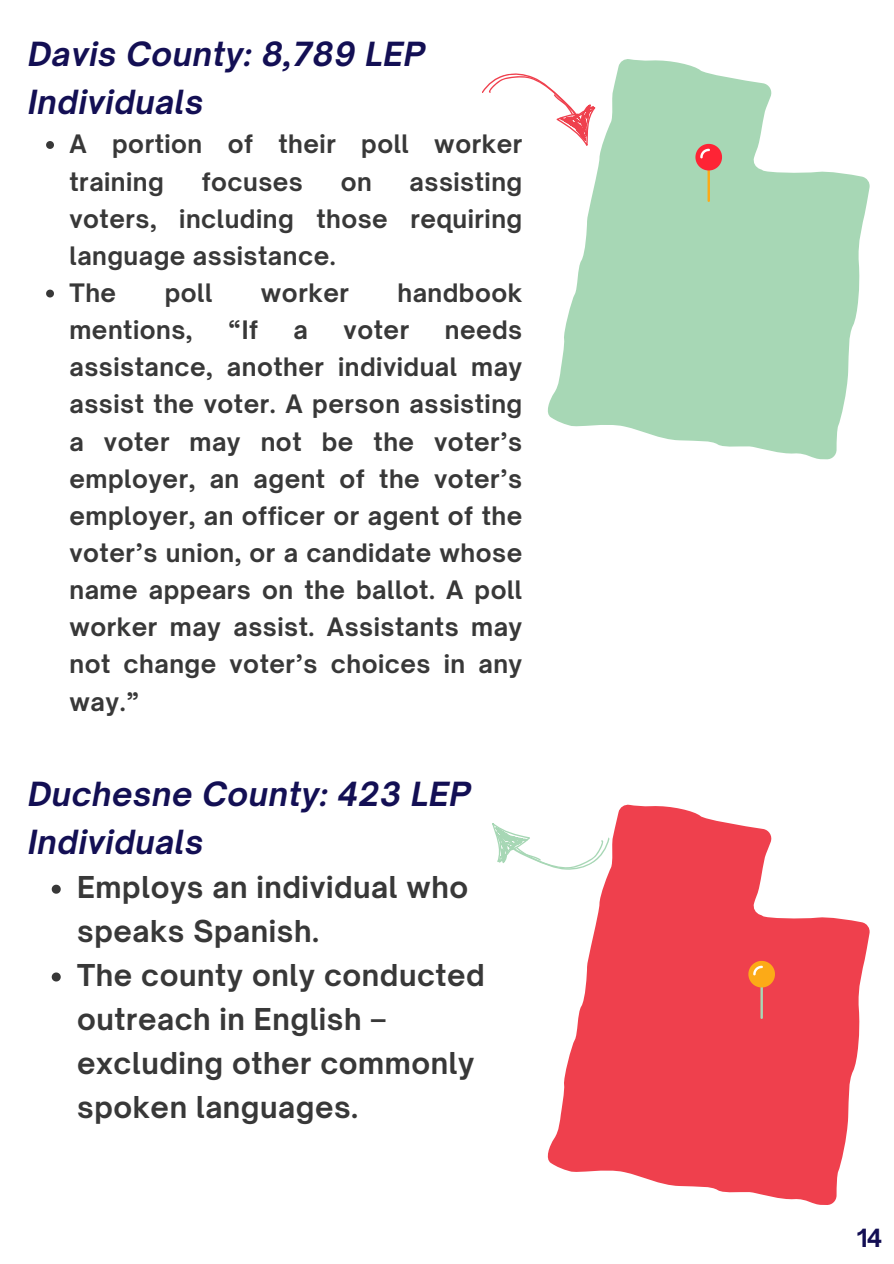
<style>
.page{position:relative;width:894px;height:1264px;background:#fff}
.page>*{position:absolute;margin:0;border:0;box-sizing:border-box;transform-origin:0 0}
.t1{font:italic 700 31.8px/48.3px "Open Sauce One";letter-spacing:.02em;color:#130f54}
.t2{font:700 28.8px/43.8px "Open Sauce One";letter-spacing:.02em;color:#383838}
.t3{font:700 24.3px/37.2px "Open Sauce One";letter-spacing:.02em;color:#383838;text-align:justify}
.t4{font:700 24px "Open Sauce One";color:#130f54}
</style>
<div class="page">
<svg style="left:547px;top:59px;width:322px;height:400px;fill:#a7d7b5"></svg>
<svg style="left:695px;top:144px;width:26px;height:58px;background:#ca9882"></svg>
<svg style="left:547px;top:804px;width:322px;height:400px;fill:#ef404d"></svg>
<svg style="left:748px;top:960px;width:26px;height:58px;background:#f06f43"></svg>
<svg style="left:482px;top:62px;width:120px;height:89px"></svg>
<svg style="left:46px;top:141px;width:8px;height:8px"></svg>
<svg style="left:46px;top:289px;width:8px;height:8px"></svg>
<svg style="left:52px;top:884px;width:9px;height:9px"></svg>
<svg style="left:52px;top:972px;width:9px;height:9px"></svg>
<svg style="left:492px;top:804px;width:124px;height:91px"></svg>
<h1 class="t1" style="left:28px;top:29px;width:398px">Davis County: 8,789 LEP<br>Individuals</h1>
<p class="t3" style="left:69px;top:125px;width:454px">A portion of their poll worker training</p>
<p class="t3" style="left:69px;top:163px;width:454px;text-indent:340px">assisting voters, including those requiring language assistance.</p>
<p class="t3" style="left:69px;top:274px;width:48px">The</p>
<p class="t3" style="left:165px;top:274px;width:49px">poll</p>
<p class="t3" style="left:261px;top:274px;width:89px">worker</p>
<p class="t3" style="left:397px;top:274px;width:126px">handbook</p>
<p class="t3" style="left:69px;top:311px;width:125px">mentions,</p>
<p class="t3" style="left:228px;top:311px;width:31px">“If</p>
<p class="t3" style="left:293px;top:311px;width:16px">a</p>
<p class="t3" style="left:343px;top:311px;width:67px">voter</p>
<p class="t3" style="left:202px;top:163px;width:103px">focuses</p>
<p class="t3" style="left:340px;top:163px;width:33px">on</p>
<p class="t3" style="left:69px;top:311px;width:454px;text-indent:375px">needs assistance, another individual may assist the voter. A person assisting a voter may not be the voter’s employer, an agent of the voter’s employer, an officer or agent of the voter’s union, or a candidate whose name appears on the ballot. A poll worker may assist. Assistants may not change voter’s choices in any way.”</p>
<p class="t1" style="left:28px;top:769px;width:444px">Duchesne County: 423 LEP<br>Individuals</p>
<p class="t2" style="left:77px;top:865px;width:392px">Employs an individual who speaks Spanish.</p>
<p class="t2" style="left:77px;top:953px;width:409px">The county only conducted outreach in English – excluding other commonly spoken languages.</p>
<h1 class="t4" style="left:856px;top:1223px;width:27px">14</h1>
</div>
